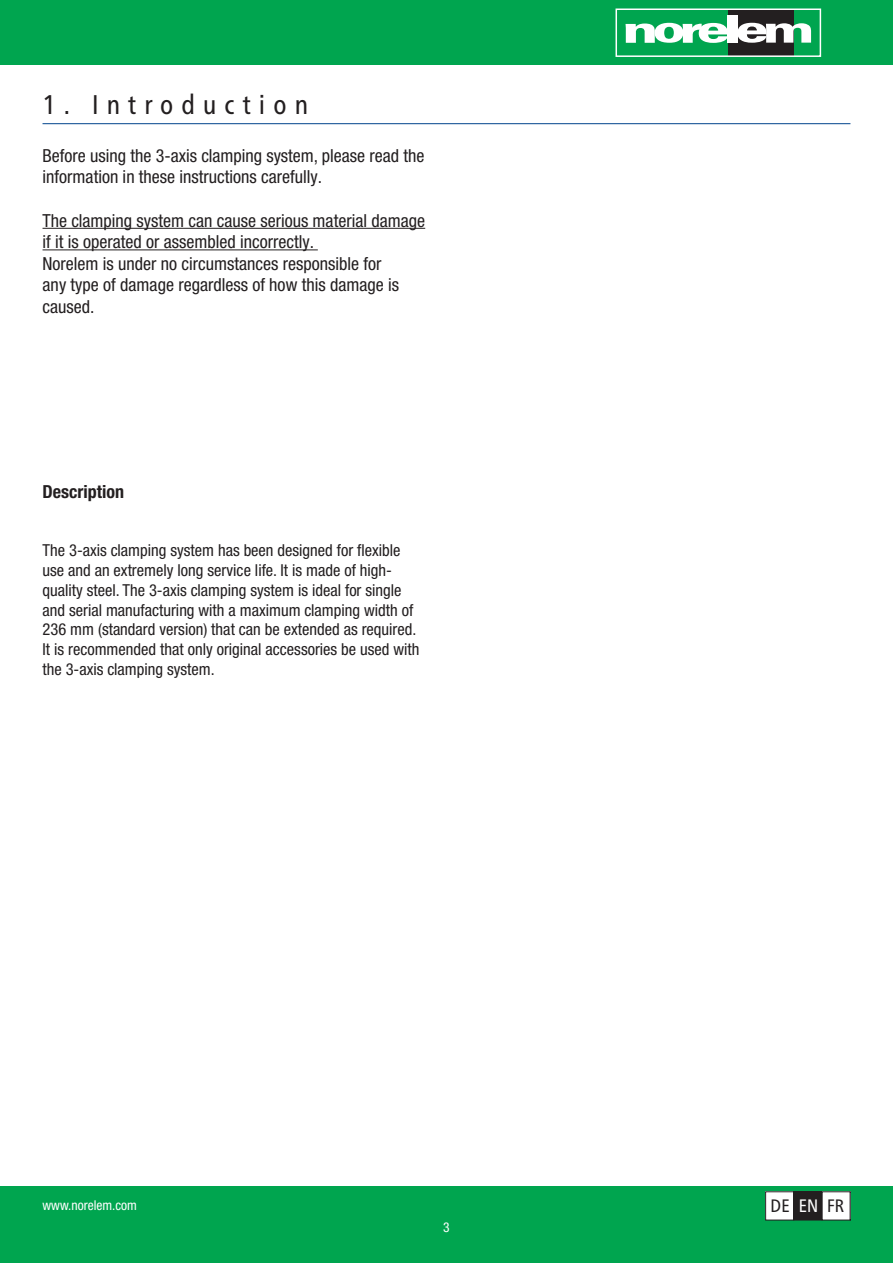
<style>
.page{position:relative;width:893px;height:1263px;background:#fff}
.page>*{position:absolute;margin:0;border:0;box-sizing:border-box;transform-origin:0 0}
.t1{font:condensed 27px "Frutiger Neue LTW1 G";letter-spacing:.3em;color:#231f20}
.t2{font:condensed 18px/21.6px "Helvetica Neue LTW1 G";color:#231f20}
.t3{font:700 condensed 18px "Helvetica Neue LTW1 G";color:#231f20}
.t4{font:condensed 18px "Frutiger Neue LTW1 G";color:#231f20}
.t5{font:condensed 16.5px/19.8px "Helvetica Neue LTW1 G";color:#231f20}
.t6{font:condensed 13.5px "Helvetica Neue LTW1 G";color:#fff}
.s1{color:#fff}
</style>
<div class="page">
<div style="left:0;top:0;width:893px;height:65px;background:#00a54f"></div>
<div style="left:0;top:1186px;width:893px;height:77px;background:#00a54f"></div>
<div style="left:728px;top:9px;width:65px;height:47px;background:#231f20"></div>
<svg style="left:625px;top:23px;width:103px;height:20px"></svg>
<div style="left:728px;top:15px;width:10px;height:28px;background:#fff"></div>
<svg style="left:738px;top:23px;width:73px;height:20px"></svg>
<div style="left:615px;top:9px;width:206px;height:48px;border:2px solid #fff"></div>
<div style="left:766px;top:1192px;width:28px;height:28px;background:#fff"></div>
<div style="left:794px;top:1192px;width:28px;height:28px;background:#231f20"></div>
<div style="left:793px;top:1191px;width:29px;height:29px;border:1px solid #231f20"></div>
<div style="left:822px;top:1192px;width:28px;height:28px;background:#fff"></div>
<svg style="left:850px;top:1191px;width:1px;height:29px"></svg>
<hr style="left:43px;top:123px;width:807px;height:1px;background:#01448c">
<hr style="left:43px;top:228px;width:382px;height:1px;background:#231f20">
<hr style="left:43px;top:249px;width:275px;height:1px;background:#231f20">
<h1 class="t1" style="left:43px;top:85px;width:267px">1. Introduction</h1>
<p class="t2" style="left:43px;top:145px;width:383px">Before using the 3-axis clamping system, please read the information in these instructions carefully.</p>
<p class="t2" style="left:43px;top:209px;width:384px">The clamping system can cause serious material damage if it is operated or assembled incorrectly.<br>Norelem is under no circumstances responsible for<br>any type of damage regardless of how this damage is caused.</p>
<p class="t3" style="left:43px;top:480px;width:83px">Description</p>
<p class="t5" style="left:43px;top:541px;width:378px">The 3-axis clamping system has been designed for flexible use and an extremely long service life. It is made of high&shy;quality steel. The 3-axis clamping system is ideal for single and serial manufacturing with a maximum clamping width of 236 mm (standard version) that can be extended as required.<br>It is recommended that only original accessories be used with the 3-axis clamping system.</p>
<p class="t6" style="left:43px;top:1197px;width:96px">www.norelem.com</p>
<p class="t6" style="left:443px;top:1219px;width:8px">3</p>
<p class="t4" style="left:771px;top:1192px;width:102px">DE <span class="s1">EN</span> FR ES</p>
</div>
